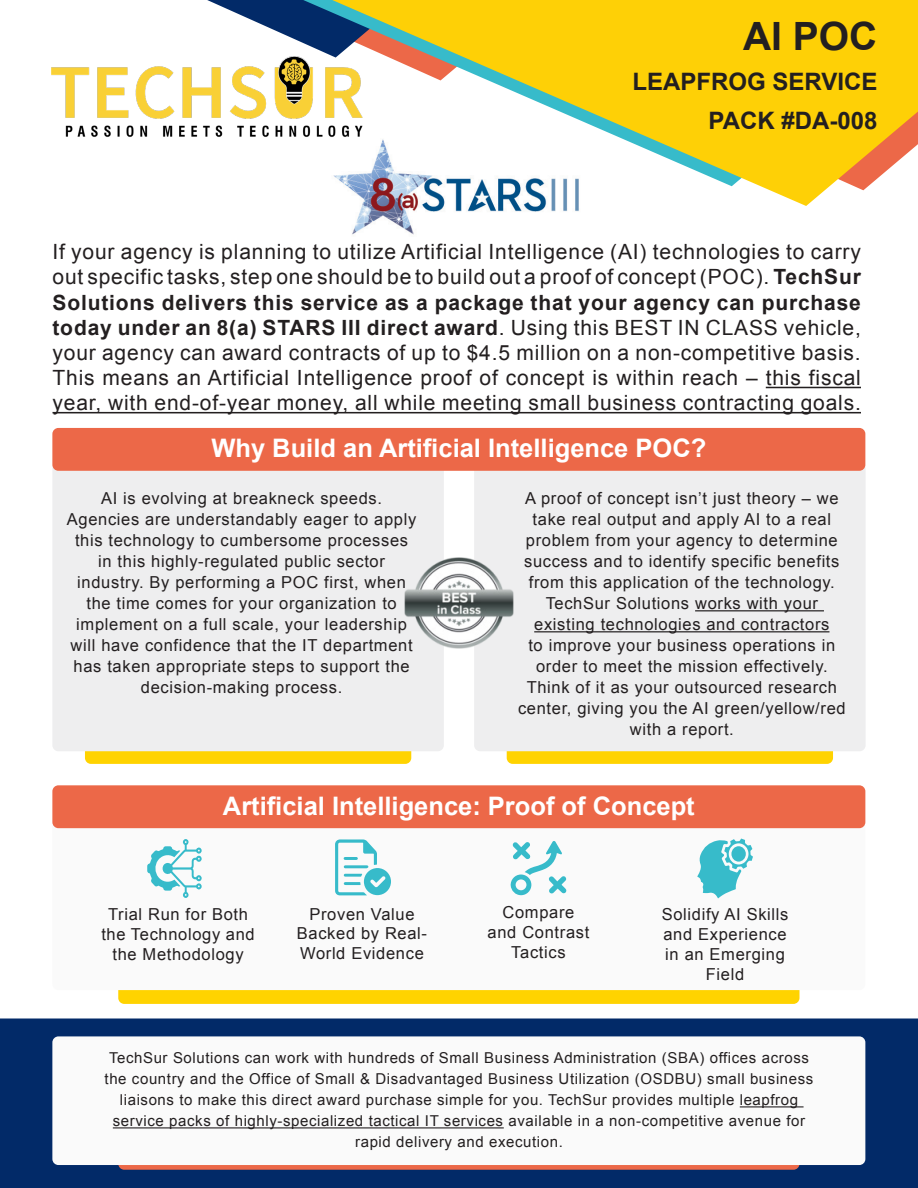
<style>
.page{position:relative;width:918px;height:1188px;background:#fff}
.page>*{position:absolute;margin:0;border:0;box-sizing:border-box;transform-origin:0 0}
.t1{font:700 39px "Arial";color:#231f20}
.t2{font:700 25.5px "Arial";color:#fff}
.t3{font:700 24px "Arial";color:#231f20}
.t4{font:21px/25.2px "Arial";letter-spacing:.04em;color:#231f20;text-align:justify}
.t5{font:16.5px/21px "Arial";letter-spacing:.04em;color:#231f20;text-align:center}
.t6{font:15px/21px "Arial";letter-spacing:.04em;color:#231f20;text-align:center}
.s1{font-weight:700}
</style>
<div class="page">
<div style="left:0;top:1018px;width:918px;height:170px;background:#022a68"></div>
<div style="left:507px;top:739px;width:326px;height:25px;background:#ffd300;border-radius:6px"></div>
<div style="left:474px;top:463px;width:392px;height:288px;background:#eeeeef;border-radius:6px"></div>
<div style="left:118px;top:968px;width:682px;height:36px;background:#ffd300;border-radius:6px"></div>
<div style="left:52px;top:820px;width:813px;height:170px;background:#fafafa;border-radius:6px"></div>
<svg style="left:440px;top:0;width:478px;height:206px;fill:#fed006"></svg>
<svg style="left:207px;top:0;width:329px;height:80px"></svg>
<div style="left:118px;top:1134px;width:682px;height:36px;background:#ec6848;border-radius:6px"></div>
<div style="left:52px;top:1036px;width:813px;height:129px;background:#fafafa;border-radius:6px"></div>
<hr style="left:740px;top:1106px;width:64px;height:1px;background:#231f20">
<hr style="left:113px;top:1127px;width:391px;height:1px;background:#231f20">
<div style="left:52px;top:785px;width:813px;height:43px;background:#ec6848;border-radius:6px"></div>
<svg style="left:147px;top:839px;width:55px;height:59px"></svg>
<svg style="left:335px;top:839px;width:56px;height:56px"></svg>
<svg style="left:510px;top:841px;width:56px;height:54px"></svg>
<svg style="left:697px;top:839px;width:56px;height:59px"></svg>
<div style="left:731px;top:846px;width:15px;height:16px;background:#37bbca;border-radius:50%"></div>
<div style="left:85px;top:739px;width:326px;height:25px;background:#ffd300;border-radius:6px"></div>
<div style="left:52px;top:463px;width:392px;height:288px;background:#eeeeef;border-radius:6px"></div>
<div style="left:52px;top:428px;width:813px;height:43px;background:#ec6848;border-radius:6px"></div>
<hr style="left:695px;top:610px;width:129px;height:1px;background:#231f20">
<hr style="left:534px;top:631px;width:295px;height:1px;background:#231f20">
<hr style="left:766px;top:387px;width:95px;height:1px;background:#231f20">
<hr style="left:52px;top:412px;width:809px;height:1px;background:#231f20">
<img style="left:333px;top:134px;width:254px;height:101px">
<img style="left:405px;top:558px;width:108px;height:91px">
<img style="left:51px;top:56px;width:317px;height:84px">
<p class="t1" style="left:743px;top:11px;width:136px">AI POC</p>
<p class="t3" style="left:633px;top:65px;width:246px">LEAPFROG SERVICE</p>
<p class="t3" style="left:709px;top:105px;width:170px">PACK #DA-008</p>
<p class="t4" style="left:52px;top:240px;width:810px">If your agency is planning to utilize Artificial Intelligence (AI) technologies to carry out specific tasks, step one should be to build out a proof of concept (POC). <span class="s1">TechSur Solutions delivers this service as a package that your agency can purchase today under an 8(a) STARS III direct award</span>. Using this BEST IN CLASS vehicle, your agency can award contracts of up to $4.5 million on a non-competitive basis.<br>This means an Artificial Intelligence proof of concept is within reach – this fiscal year, with end-of-year money, all while meeting small business contracting goals.</p>
<p class="t2" style="left:211px;top:431px;width:496px">Why Build an Artificial Intelligence POC?</p>
<p class="t5" style="left:67px;top:488px;width:351px">AI is evolving at breakneck speeds.<br>Agencies are understandably eager to apply this technology to cumbersome processes in this highly-regulated public sector industry. By performing a POC first, when the time comes for your organization to implement on a full scale, your leadership will have confidence that the IT department has taken appropriate steps to support the decision-making process.</p>
<p class="t5" style="left:518px;top:488px;width:329px">A proof of concept isn’t just theory – we take real output and apply AI to a real problem from your agency to determine success and to identify specific benefits from this application of the technology.<br>TechSur Solutions works with your existing technologies and contractors<br>to improve your business operations in order to meet the mission effectively.<br>Think of it as your outsourced research center, giving you the AI green/yellow/red with a report.</p>
<p class="t2" style="left:223px;top:789px;width:473px">Artificial Intelligence: Proof of Concept</p>
<p class="t5" style="left:101px;top:904px;width:155px;line-height:19.8px">Trial Run for Both the Technology and the Methodology</p>
<p class="t5" style="left:297px;top:904px;width:132px;line-height:19.8px">Proven Value<br>Backed by Real-<br>World Evidence</p>
<p class="t5" style="left:488px;top:903px;width:103px;line-height:19.8px">Compare and Contrast<br>Tactics</p>
<p class="t5" style="left:662px;top:905px;width:128px;line-height:19.8px">Solidify AI Skills and Experience in an Emerging<br>Field</p>
<p class="t6" style="left:105px;top:1048px;width:710px">TechSur Solutions can work with hundreds of Small Business Administration (SBA) offices across the country and the Office of Small &amp; Disadvantaged Business Utilization (OSDBU) small business liaisons to make this direct award purchase simple for you. TechSur provides multiple leapfrog service packs of highly-specialized tactical IT services available in a non-competitive avenue for rapid delivery and execution.</p>
</div>
